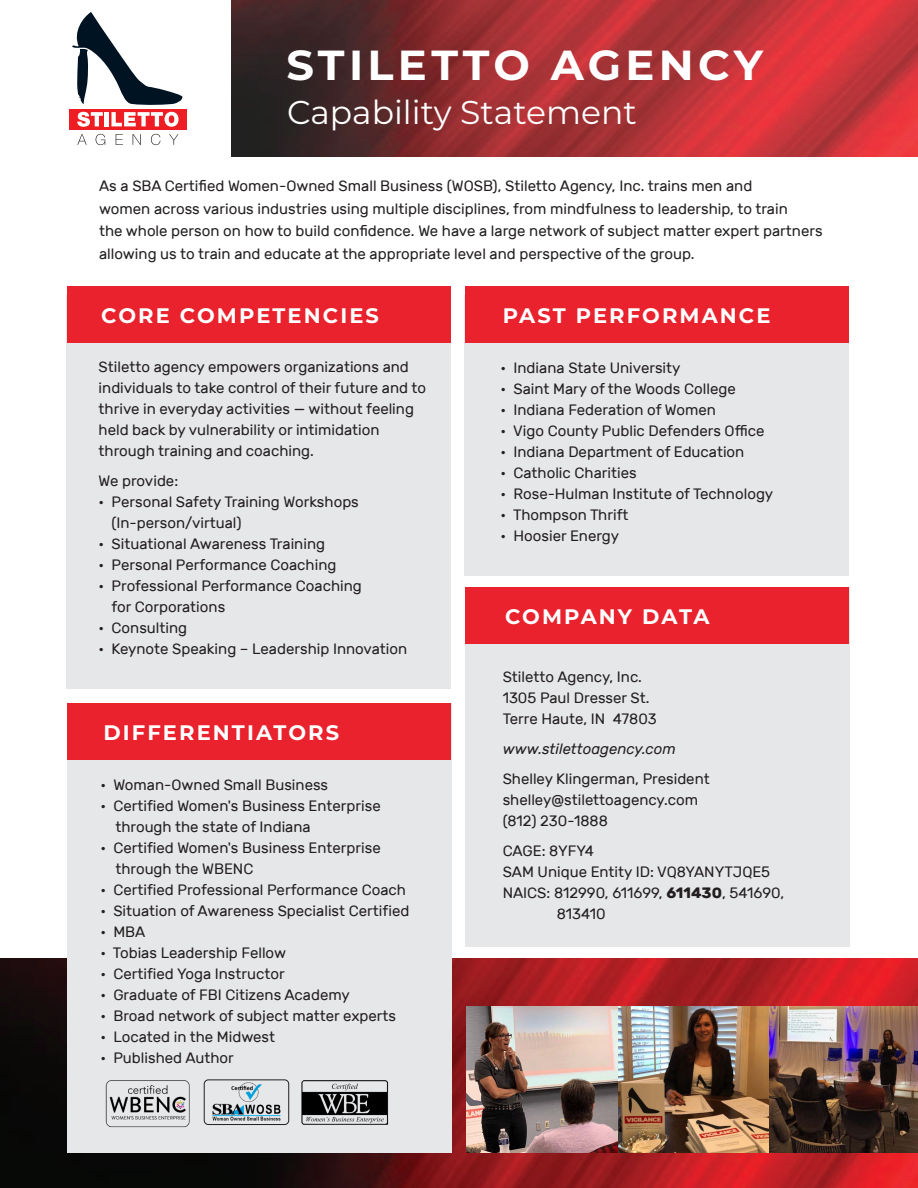
<style>
.page{position:relative;width:918px;height:1188px;background:#fff}
.page>*{position:absolute;margin:0;border:0;box-sizing:border-box;transform-origin:0 0}
.t1{font:700 42px "Montserrat";letter-spacing:.1em;color:#fff}
.t2{font:33px "Montserrat";color:#fff}
.t3{font:700 21px "Montserrat";letter-spacing:.1em;color:#fff}
.t4{font:15px/21px "Rubik";color:#231f20}
.t5{font:italic 15px "Rubik";color:#231f20}
.s1{font-weight:700}
</style>
<div class="page">
<div style="left:465px;top:296px;width:384px;height:280px;background:#e6e7e9"></div>
<div style="left:465px;top:287px;width:384px;height:56px;background:#ea222d"></div>
<img style="left:0;top:958px;width:918px;height:230px">
<img style="left:231px;top:0;width:687px;height:157px">
<div style="left:67px;top:296px;width:384px;height:393px;background:#e6e7e9"></div>
<div style="left:67px;top:287px;width:384px;height:56px;background:#ea222d"></div>
<div style="left:465px;top:587px;width:384px;height:360px;background:#e6e7e9"></div>
<div style="left:465px;top:587px;width:383px;height:57px;background:#ea222d"></div>
<div style="left:67px;top:704px;width:385px;height:449px;background:#e6e7e9"></div>
<div style="left:67px;top:704px;width:384px;height:56px;background:#ea222d"></div>
<svg style="left:72px;top:12px;width:111px;height:93px"></svg>
<div style="left:69px;top:109px;width:118px;height:21px;background:#ee1d23"></div>
<svg style="left:77px;top:112px;width:26px;height:15px"></svg>
<hr style="left:105px;top:112px;width:4px;height:14px;background:#fff">
<svg style="left:112px;top:112px;width:67px;height:15px"></svg>
<svg style="left:77px;top:134px;width:10px;height:11px"></svg>
<svg style="left:96px;top:134px;width:9px;height:11px"></svg>
<svg style="left:116px;top:134px;width:7px;height:11px"></svg>
<svg style="left:133px;top:134px;width:8px;height:11px"></svg>
<svg style="left:151px;top:134px;width:10px;height:11px"></svg>
<svg style="left:169px;top:134px;width:9px;height:11px"></svg>
<img style="left:466px;top:1006px;width:452px;height:147px">
<img style="left:105px;top:1080px;width:85px;height:48px">
<img style="left:203px;top:1081px;width:87px;height:44px">
<img style="left:301px;top:1080px;width:88px;height:45px">
<div style="left:204px;top:1079px;width:85px;height:46px;border:1px solid #231f20;border-radius:4px"></div>
<h1 class="t1" style="left:286px;top:35px;width:478px">STILETTO AGENCY</h1>
<h2 class="t2" style="left:287px;top:90px;width:351px">Capability Statement</h2>
<p class="t4" style="left:99px;top:175px;width:725px;line-height:22.5px">As a SBA Certified Women-Owned Small Business (WOSB), Stiletto Agency, Inc. trains men and<br>women across various industries using multiple disciplines, from mindfulness to leadership, to train<br>the whole person on how to build confidence. We have a large network of subject matter expert partners allowing us to train and educate at the appropriate level and perspective of the group.</p>
<h3 class="t3" style="left:101px;top:301px;width:279px">CORE COMPETENCIES</h3>
<h3 class="t3" style="left:503px;top:301px;width:269px">PAST PERFORMANCE</h3>
<p class="t4" style="left:99px;top:357px;width:329px">Stiletto agency empowers organizations and individuals to take control of their future and to thrive in everyday activities — without feeling held back by vulnerability or intimidation through training and coaching.</p>
<p class="t4" style="left:99px;top:471px;width:81px">We provide:</p>
<p class="t4" style="left:111px;top:492px;width:249px;text-indent:-13px">• Personal Safety Training Workshops (In-person/virtual)</p>
<p class="t4" style="left:99px;top:534px;width:228px">• Situational Awareness Training</p>
<p class="t4" style="left:99px;top:555px;width:239px">• Personal Performance Coaching</p>
<p class="t4" style="left:111px;top:576px;width:252px;text-indent:-13px">• Professional Performance Coaching for Corporations</p>
<p class="t4" style="left:99px;top:618px;width:90px">• Consulting</p>
<p class="t4" style="left:99px;top:639px;width:310px">• Keynote Speaking – Leadership Innovation</p>
<h3 class="t3" style="left:104px;top:718px;width:237px">DIFFERENTIATORS</h3>
<p class="t4" style="left:100px;top:775px;width:229px">• Woman-Owned Small Business</p>
<p class="t4" style="left:115px;top:796px;width:267px;text-indent:-15px">• Certified Women's Business Enterprise through the state of Indiana</p>
<p class="t4" style="left:115px;top:838px;width:267px;text-indent:-15px">• Certified Women's Business Enterprise through the WBENC</p>
<p class="t4" style="left:100px;top:880px;width:307px">• Certified Professional Performance Coach</p>
<p class="t4" style="left:100px;top:901px;width:310px">• Situation of Awareness Specialist Certified</p>
<p class="t4" style="left:100px;top:922px;width:46px">• MBA</p>
<p class="t4" style="left:100px;top:943px;width:187px">• Tobias Leadership Fellow</p>
<p class="t4" style="left:100px;top:964px;width:186px">• Certified Yoga Instructor</p>
<p class="t4" style="left:100px;top:985px;width:251px">• Graduate of FBI Citizens Academy</p>
<p class="t4" style="left:100px;top:1006px;width:297px">• Broad network of subject matter experts</p>
<p class="t4" style="left:100px;top:1027px;width:176px">• Located in the Midwest</p>
<p class="t4" style="left:100px;top:1048px;width:135px">• Published Author</p>
<p class="t4" style="left:500px;top:357px;width:182px">• Indiana State University</p>
<p class="t4" style="left:500px;top:378px;width:237px">• Saint Mary of the Woods College</p>
<p class="t4" style="left:500px;top:399px;width:217px">• Indiana Federation of Women</p>
<p class="t4" style="left:500px;top:420px;width:265px">• Vigo County Public Defenders Office</p>
<p class="t4" style="left:500px;top:441px;width:245px">• Indiana Department of Education</p>
<p class="t4" style="left:500px;top:462px;width:138px">• Catholic Charities</p>
<p class="t4" style="left:500px;top:483px;width:274px">• Rose-Hulman Institute of Technology</p>
<p class="t4" style="left:500px;top:504px;width:130px">• Thompson Thrift</p>
<p class="t4" style="left:500px;top:525px;width:120px">• Hoosier Energy</p>
<h3 class="t3" style="left:505px;top:601px;width:206px">COMPANY DATA</h3>
<p class="t4" style="left:503px;top:667px;width:156px">Stiletto Agency, Inc.<br>1305 Paul Dresser St.<br>Terre Haute, IN 47803</p>
<p class="t5" style="left:503px;top:740px;width:175px">www.stilettoagency.com</p>
<p class="t4" style="left:503px;top:769px;width:208px">Shelley Klingerman, President shelley@stilettoagency.com (812) 230-1888</p>
<p class="t4" style="left:503px;top:841px;width:93px">CAGE: 8YFY4</p>
<p class="t4" style="left:503px;top:862px;width:269px">SAM Unique Entity ID: VQ8YANYTJQE5</p>
<p class="t4" style="left:503px;top:883px;width:283px">NAICS: 812990, 611699, <span class="s1">611430</span>, 541690,</p>
<p class="t4" style="left:557px;top:904px;width:51px">813410</p>
</div>
